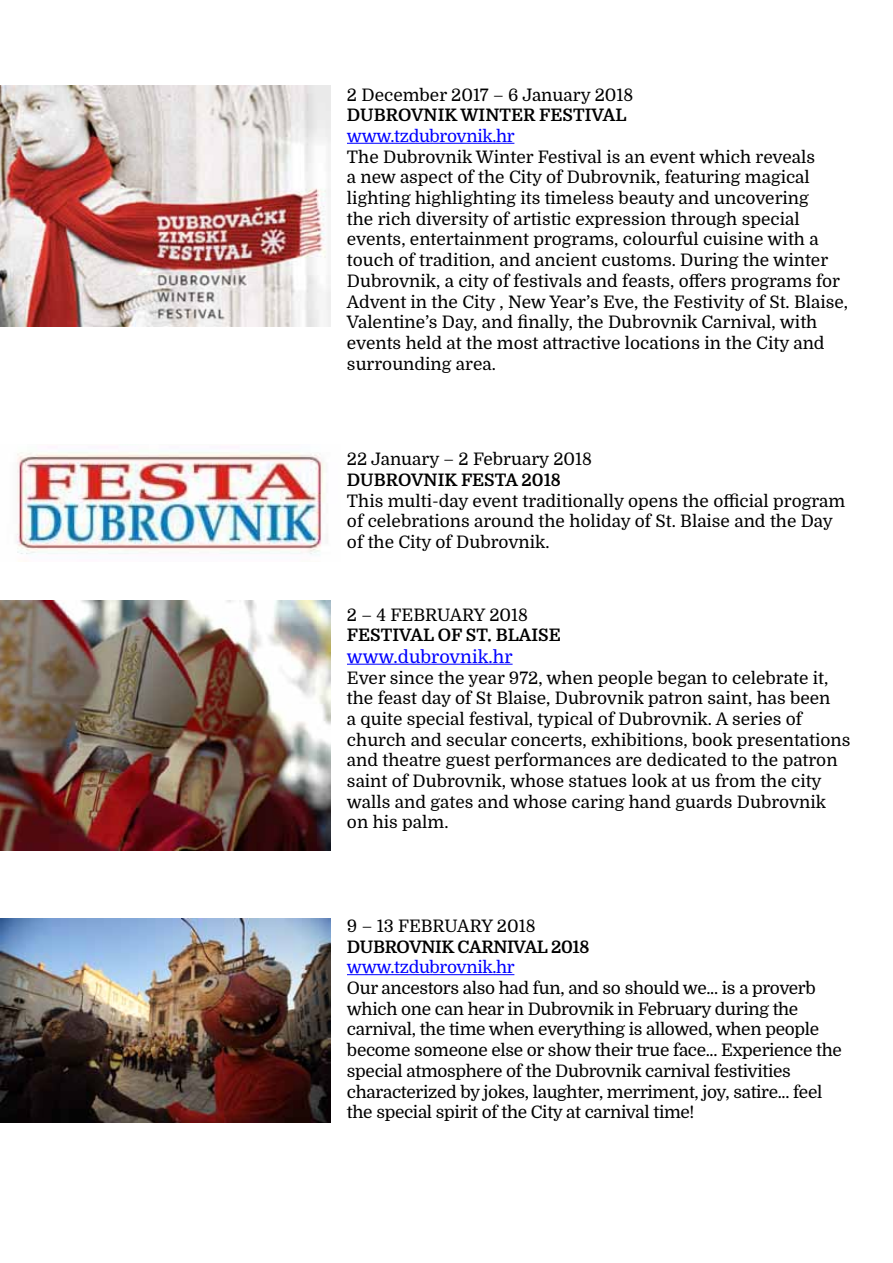
<style>
.page{position:relative;width:893px;height:1263px;background:#fff}
.page>*{position:absolute;margin:0;border:0;box-sizing:border-box;transform-origin:0 0}
.t1{font:18px "Domine";color:#00f}
.t2{font:17.25px/20.7px "Domine";color:#000}
.t3{font:17.25px/20.7px "Domine";letter-spacing:-.02em;color:#000}
.t4{font:700 17.25px "Domine";color:#000}
.t5{font:17.25px "Domine";letter-spacing:-.02em;color:#00f}
.t6{font:700 17.25px "Domine";letter-spacing:-.02em;color:#000}
</style>
<div class="page">
<hr style="left:347px;top:143px;width:167px;height:1px;background:#00f">
<hr style="left:347px;top:664px;width:166px;height:1px;background:#00f">
<hr style="left:347px;top:974px;width:167px;height:1px;background:#00f">
<img style="left:0;top:85px;width:331px;height:242px">
<img style="left:17px;top:452px;width:308px;height:103px">
<img style="left:0;top:918px;width:331px;height:205px">
<img style="left:0;top:600px;width:331px;height:250px">
<p class="t2" style="left:347px;top:85px;width:288px">2 December 2017 – 6 January 2018</p>
<p class="t4" style="left:347px;top:106px;width:281px">DUBROVNIK WINTER FESTIVAL</p>
<p class="t5" style="left:347px;top:126px;width:169px">www.tzdubrovnik.hr</p>
<p class="t2" style="left:347px;top:147px;width:503px">The Dubrovnik Winter Festival is an event which reveals<br>a new aspect of the City of Dubrovnik, featuring magical lighting highlighting its timeless beauty and uncovering<br>the rich diversity of artistic expression through special events, entertainment programs, colourful cuisine with a touch of tradition, and ancient customs. During the winter Dubrovnik, a city of festivals and feasts, offers programs for Advent in the City , New Year’s Eve, the Festivity of St. Blaise, Valentine’s Day, and finally, the Dubrovnik Carnival, with events held at the most attractive locations in the City and surrounding area.</p>
<p class="t2" style="left:347px;top:449px;width:246px">22 January – 2 February 2018</p>
<p class="t4" style="left:347px;top:470px;width:215px">DUBROVNIK FESTA 2018</p>
<p class="t2" style="left:347px;top:490px;width:500px">This multi-day event traditionally opens the official program of celebrations around the holiday of St. Blaise and the Day of the City of Dubrovnik.</p>
<p class="t2" style="left:347px;top:604px;width:183px">2 – 4 FEBRUARY 2018</p>
<p class="t4" style="left:347px;top:626px;width:215px">FESTIVAL OF ST. BLAISE</p>
<p class="t1" style="left:347px;top:647px;width:167px">www.dubrovnik.hr</p>
<p class="t2" style="left:347px;top:667px;width:505px">Ever since the year 972, when people began to celebrate it, the feast day of St Blaise, Dubrovnik patron saint, has been<br>a quite special festival, typical of Dubrovnik. A series of church and secular concerts, exhibitions, book presentations and theatre guest performances are dedicated to the patron saint of Dubrovnik, whose statues look at us from the city walls and gates and whose caring hand guards Dubrovnik on his palm.</p>
<p class="t2" style="left:347px;top:916px;width:190px">9 – 13 FEBRUARY 2018</p>
<p class="t6" style="left:347px;top:937px;width:244px">DUBROVNIK CARNIVAL 2018</p>
<p class="t5" style="left:347px;top:958px;width:169px">www.tzdubrovnik.hr</p>
<p class="t3" style="left:347px;top:978px;width:496px">Our ancestors also had fun, and so should we... is a proverb which one can hear in Dubrovnik in February during the carnival, the time when everything is allowed, when people become someone else or show their true face... Experience the special atmosphere of the Dubrovnik carnival festivities characterized by jokes, laughter, merriment, joy, satire... feel the special spirit of the City at carnival time!</p>
</div>
